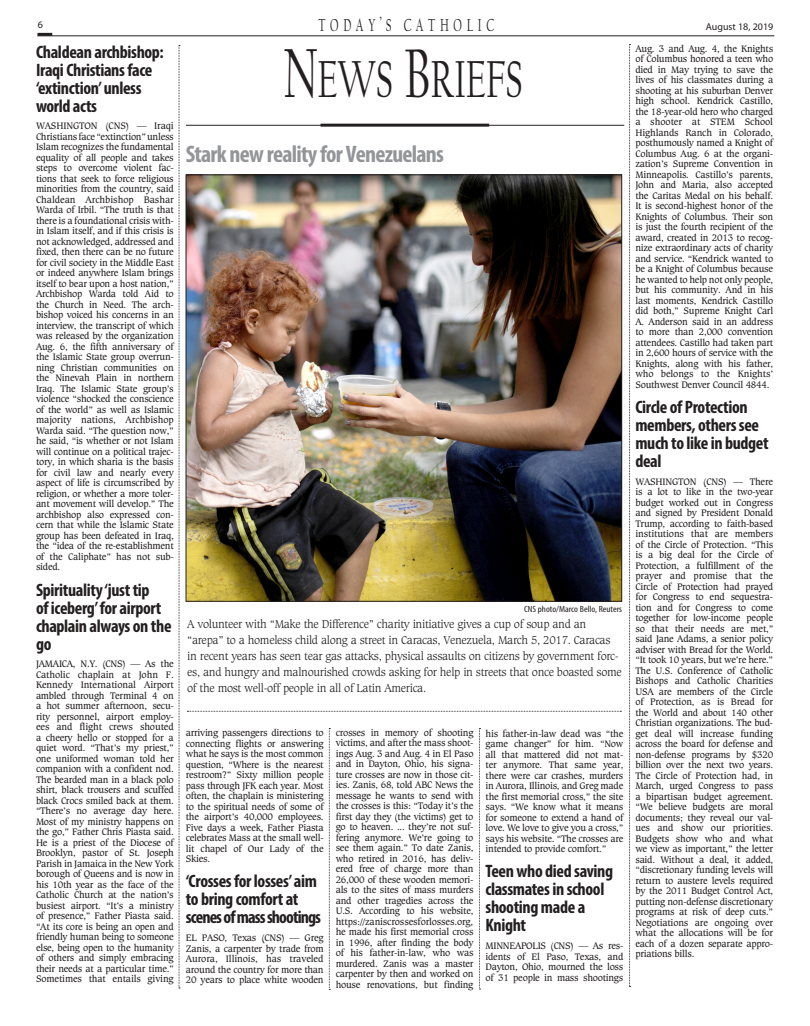
<style>
.page{position:relative;width:810px;height:1026px;background:#fff}
.page>*{position:absolute;margin:0;border:0;box-sizing:border-box;transform-origin:0 0}
.t1{font:54px "FB Californian";color:#231f20;scale:.65 1}
.NEWstandalone{font:700 condensed 24px "Myriad Pro";letter-spacing:-.03em;color:#939598}
.NEWbriefhead{font:700 condensed 18px/18px "Myriad Pro";letter-spacing:-.02em;color:#231f20}
.t2{font:18px "FB Californian";letter-spacing:.4em;color:#231f20;scale:.65 1}
.NEWcutlinebig{font:300 12px/16px "Caxton BT";letter-spacing:-.03em;color:#231f20}
.NEWnewsbriefbody{font:10px/10.5px "Caxton BT";letter-spacing:-.03em;color:#231f20;text-align:justify}
.t3{font:10px "Myriad";color:#231f20}
.t4{font:10px "Myriad Pro";color:#231f20}
.NEWphotocredit{font:condensed 9px "Myriad Pro";color:#231f20;scale:1.12 1}
.s1{font-size:72px}
</style>
<div class="page">
<hr style="left:37px;top:36px;width:737px;height:1px;background:#231f20">
<hr style="left:37px;top:33px;width:15px;height:3px;background:#231f20">
<svg style="left:187px;top:711px;width:434px;height:1px"></svg>
<svg style="left:629px;top:44px;width:2px;height:943px"></svg>
<svg style="left:179px;top:45px;width:1px;height:944px"></svg>
<svg style="left:329px;top:728px;width:1px;height:262px"></svg>
<svg style="left:479px;top:728px;width:1px;height:262px"></svg>
<hr style="left:321px;top:124px;width:168px;height:3px;background:#231f20">
<hr style="left:186px;top:125px;width:438px;height:1px;background:#231f20">
<img style="left:188px;top:177px;width:432px;height:423px">
<p class="t4" style="left:38px;top:18px;width:7px">6</p>
<h3 class="t2" style="left:318px;top:16px;width:272px">TODAY’S CATHOLIC</h3>
<p class="t3" style="left:706px;top:22px;width:69px">August 18, 2019</p>
<p class="NEWbriefhead" style="left:36px;top:42px;width:129px">Chaldean archbishop:<br>Iraqi Christians face ‘extinction’ unless world acts</p>
<p class="NEWnewsbriefbody" style="left:36px;top:121px;width:139px">WASHINGTON (CNS) — Iraqi Christians face “extinction” unless Islam recognizes the fundamental equality of all people and takes steps to overcome violent fac&shy;tions that seek to force religious minorities from the country, said Chaldean Archbishop Bashar Warda of Irbil. “The truth is that there is a foundational crisis with&shy;in Islam itself, and if this crisis is not acknowledged, addressed and fixed, then there can be no future for civil society in the Middle East or indeed anywhere Islam brings itself to bear upon a host nation,” Archbishop Warda told Aid to the Church in Need. The arch&shy;bishop voiced his concerns in an interview, the transcript of which was released by the organization Aug. 6, the fifth anniversary of the Islamic State group overrun&shy;ning Christian communities on the Ninevah Plain in northern Iraq. The Islamic State group’s violence “shocked the conscience of the world” as well as Islamic majority nations, Archbishop Warda said. “The question now,” he said, “is whether or not Islam will continue on a political trajec&shy;tory, in which sharia is the basis for civil law and nearly every aspect of life is circumscribed by religion, or whether a more toler&shy;ant movement will develop.” The archbishop also expressed con&shy;cern that while the Islamic State group has been defeated in Iraq, the “idea of the re-establishment of the Caliphate” has not sub&shy;sided.</p>
<p class="NEWbriefhead" style="left:36px;top:580px;width:137px">Spirituality ‘just tip<br>of iceberg’ for airport chaplain always on the go</p>
<p class="NEWnewsbriefbody" style="left:36px;top:659px;width:139px">JAMAICA, N.Y. (CNS) — As the Catholic chaplain at John F.<br>Kennedy International Airport ambled through Terminal 4 on a hot summer afternoon, secu&shy;rity personnel, airport employ&shy;ees and flight crews shouted a cheery hello or stopped for a quiet word. “That’s my priest,” one uniformed woman told her companion with a confident nod.<br>The bearded man in a black polo shirt, black trousers and scuffed black Crocs smiled back at them. “There’s no average day here.<br>Most of my ministry happens on the go,” Father Chris Piasta said.<br>He is a priest of the Diocese of Brooklyn, pastor of St. Joseph Parish in Jamaica in the New York borough of Queens and is now in his 10th year as the face of the Catholic Church at the nation’s busiest airport. “It’s a ministry of presence,” Father Piasta said. “At its core is being an open and friendly human being to someone else, being open to the humanity of others and simply embracing their needs at a particular time.” Sometimes that entails giving</p>
<p class="NEWnewsbriefbody" style="left:635px;top:43px;width:139px">Aug. 3 and Aug. 4, the Knights of Columbus honored a teen who died in May trying to save the lives of his classmates during a shooting at his suburban Denver high school. Kendrick Castillo, the 18-year-old hero who charged a shooter at STEM School Highlands Ranch in Colorado, posthumously named a Knight of Columbus Aug. 6 at the organi&shy;zation’s Supreme Convention in Minneapolis. Castillo’s parents, John and Maria, also accepted the Caritas Medal on his behalf.<br>It is second-highest honor of the Knights of Columbus. Their son is just the fourth recipient of the award, created in 2013 to recog&shy;nize extraordinary acts of charity and service. “Kendrick wanted to be a Knight of Columbus because he wanted to help not only people, but his community. And in his last moments, Kendrick Castillo did both,” Supreme Knight Carl A. Anderson said in an address to more than 2,000 convention attendees. Castillo had taken part in 2,600 hours of service with the Knights, along with his father, who belongs to the Knights’ Southwest Denver Council 4844.</p>
<p class="NEWbriefhead" style="left:635px;top:398px;width:135px">Circle of Protection members, others see much to like in budget deal</p>
<p class="NEWnewsbriefbody" style="left:635px;top:476px;width:139px">WASHINGTON (CNS) — There is a lot to like in the two-year budget worked out in Congress and signed by President Donald Trump, according to faith-based institutions that are members of the Circle of Protection. “This is a big deal for the Circle of Protection, a fulfillment of the prayer and promise that the Circle of Protection had prayed for Congress to end sequestra&shy;tion and for Congress to come together for low-income people so that their needs are met,” said Jane Adams, a senior policy adviser with Bread for the World. “It took 10 years, but we’re here.” The U.S. Conference of Catholic Bishops and Catholic Charities USA are members of the Circle of Protection, as is Bread for the World and about 140 other Christian organizations. The bud&shy;get deal will increase funding across the board for defense and non-defense programs by $320 billion over the next two years.<br>The Circle of Protection had, in March, urged Congress to pass a bipartisan budget agreement. “We believe budgets are moral documents; they reveal our val&shy;ues and show our priorities.<br>Budgets show who and what we view as important,” the letter said. Without a deal, it added, “discretionary funding levels will return to austere levels required by the 2011 Budget Control Act, putting non-defense discretionary programs at risk of deep cuts.” Negotiations are ongoing over what the allocations will be for each of a dozen separate appro&shy;priations bills.</p>
<p class="t1" style="left:283px;top:52px;width:371px"><span class="s1">N</span>EWS <span class="s1">B</span>RIEFS</p>
<p class="NEWstandalone" style="left:186px;top:139px;width:260px">Stark new reality for Venezuelans</p>
<p class="NEWphotocredit" style="left:524px;top:603px;width:89px">CNS photo/Marco Bello, Reuters</p>
<p class="NEWcutlinebig" style="left:187px;top:615px;width:436px">A volunteer with “Make the Difference” charity initiative gives a cup of soup and an “arepa” to a homeless child along a street in Caracas, Venezuela, March 5, 2017. Caracas in recent years has seen tear gas attacks, physical assaults on citizens by government forc&shy;es, and hungry and malnourished crowds asking for help in streets that once boasted some of the most well-off people in all of Latin America.</p>
<p class="NEWnewsbriefbody" style="left:336px;top:727px;width:139px">crosses in memory of shooting victims, and after the mass shoot&shy;ings Aug. 3 and Aug. 4 in El Paso and in Dayton, Ohio, his signa&shy;ture crosses are now in those cit&shy;ies. Zanis, 68, told ABC News the message he wants to send with the crosses is this: “Today it’s the first day they (the victims) get to go to heaven. ... they’re not suf&shy;fering anymore. We’re going to see them again.” To date Zanis, who retired in 2016, has deliv&shy;ered free of charge more than 26,000 of these wooden memori&shy;als to the sites of mass murders and other tragedies across the U.S. According to his website, https://zaniscrossesforlosses.org, he made his first memorial cross in 1996, after finding the body of his father-in-law, who was murdered. Zanis was a master carpenter by then and worked on house renovations, but finding</p>
<p class="NEWnewsbriefbody" style="left:486px;top:728px;width:139px">his father-in-law dead was “the game changer” for him. “Now all that mattered did not mat&shy;ter anymore. That same year, there were car crashes, murders in Aurora, Illinois, and Greg made the first memorial cross,” the site says. “We know what it means for someone to extend a hand of love. We love to give you a cross,” says his website. “The crosses are intended to provide comfort.”</p>
<p class="NEWnewsbriefbody" style="left:186px;top:727px;width:139px">arriving passengers directions to connecting flights or answering what he says is the most common question, “Where is the nearest restroom?” Sixty million people pass through JFK each year. Most often, the chaplain is ministering to the spiritual needs of some of the airport’s 40,000 employees.<br>Five days a week, Father Piasta celebrates Mass at the small well&shy;lit chapel of Our Lady of the Skies.</p>
<p class="NEWbriefhead" style="left:186px;top:872px;width:137px">‘Crosses for losses’ aim to bring comfort at scenes of mass shootings</p>
<p class="NEWnewsbriefbody" style="left:186px;top:932px;width:139px">EL PASO, Texas (CNS) — Greg Zanis, a carpenter by trade from Aurora, Illinois, has traveled around the country for more than 20 years to place white wooden</p>
<p class="NEWbriefhead" style="left:486px;top:862px;width:129px">Teen who died saving classmates in school shooting made a<br>Knight</p>
<p class="NEWnewsbriefbody" style="left:486px;top:940px;width:139px">MINNEAPOLIS (CNS) — As res&shy;idents of El Paso, Texas, and Dayton, Ohio, mourned the loss of 31 people in mass shootings</p>
</div>
